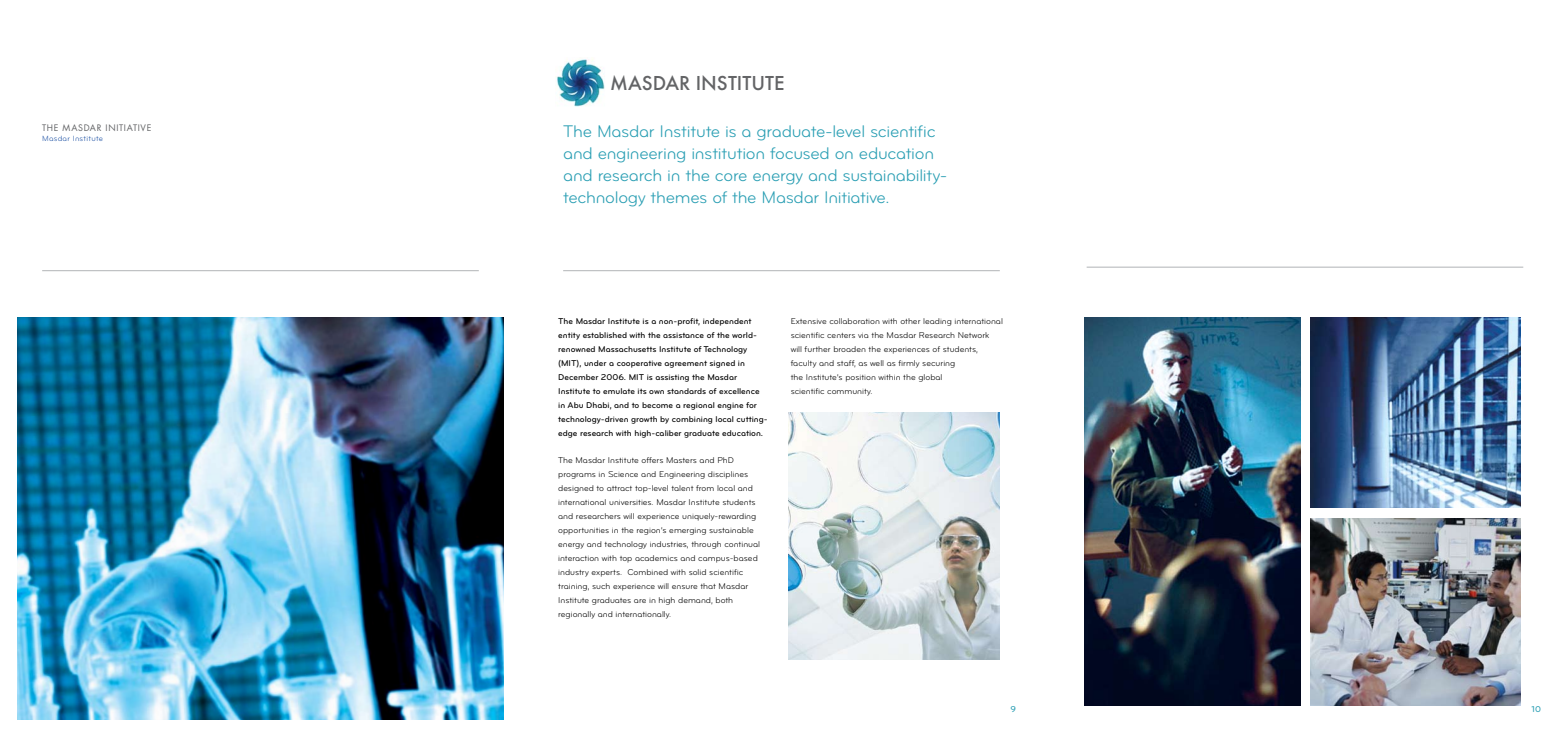
<style>
.page{position:relative;width:1563px;height:737px;background:#fff}
.page>*{position:absolute;margin:0;border:0;box-sizing:border-box;transform-origin:0 0}
.t1{font:500 21px "Futura";color:#636466}
.t2{font:17.5px/21.9px "Bryant Regular Alt No 2";letter-spacing:-.015em;color:#299eb3}
.t3{font:8.75px/14px "Bryant Regular Alt No 2";color:#000}
.t4{font:8.75px/14px "Bryant Medium Alt No 2";color:#000}
.t5{font:8.75px "Futura";letter-spacing:.075em;color:#636466}
.t6{font:8.75px "Bryant Medium Alt No 2";color:#299eb3}
.t7{font:7.88px "Bryant Regular Alt No 2";letter-spacing:.035em;color:#1e52a4}
</style>
<div class="page">
<hr style="left:563px;top:270px;width:437px;height:1px;background:#b1b4b6">
<img style="left:17px;top:317px;width:487px;height:402px">
<hr style="left:42px;top:270px;width:437px;height:1px;background:#b1b4b6">
<img style="left:789px;top:413px;width:210px;height:246px">
<img style="left:555px;top:59px;width:50px;height:48px">
<hr style="left:1086px;top:267px;width:437px;height:1px;background:#b1b4b6">
<img style="left:1084px;top:317px;width:216px;height:388px">
<img style="left:1311px;top:519px;width:209px;height:186px">
<img style="left:1311px;top:317px;width:209px;height:190px">
<p class="t5" style="left:42px;top:122px;width:111px">THE MASDAR INITIATIVE</p>
<p class="t7" style="left:42px;top:135px;width:62px">Masdar Institute</p>
<h1 class="t1" style="left:610px;top:71px;width:165px">MASDAR IN STITUTE</h1>
<h2 class="t2" style="left:563px;top:121px;width:386px">The Masdar Institute is a graduate-level scientific and engineering institution focused on education and research in the core energy and sustainability&shy;technology themes of the Masdar Initiative.</h2>
<p class="t4" style="left:558px;top:314px;width:211px">The Masdar Institute is a non-profit, independent entity established with the assistance of the world&shy;renowned Massachusetts Institute of Technology (MIT), under a cooperative agreement signed in December 2006. MIT is assisting the Masdar Institute to emulate its own standards of excellence in Abu Dhabi, and to become a regional engine for technology-driven growth by combining local cutting&shy;edge research with high-caliber graduate education.</p>
<p class="t3" style="left:558px;top:453px;width:203px">The Masdar Institute offers Masters and PhD programs in Science and Engineering disciplines designed to attract top-level talent from local and international universities. Masdar Institute students and researchers will experience uniquely-rewarding opportunities in the region’s emerging sustainable energy and technology industries, through continual interaction with top academics and campus-based industry experts. Combined with solid scientific training, such experience will ensure that Masdar Institute graduates are in high demand, both regionally and internationally.</p>
<p class="t3" style="left:791px;top:314px;width:214px">Extensive collaboration with other leading international scientific centers via the Masdar Research Network will further broaden the experiences of students, faculty and staff, as well as firmly securing<br>the Institute’s position within the global<br>scientific community.</p>
<p class="t6" style="left:1010px;top:704px;width:7px">9</p>
<p class="t6" style="left:1531px;top:704px;width:11px">10</p>
</div>
